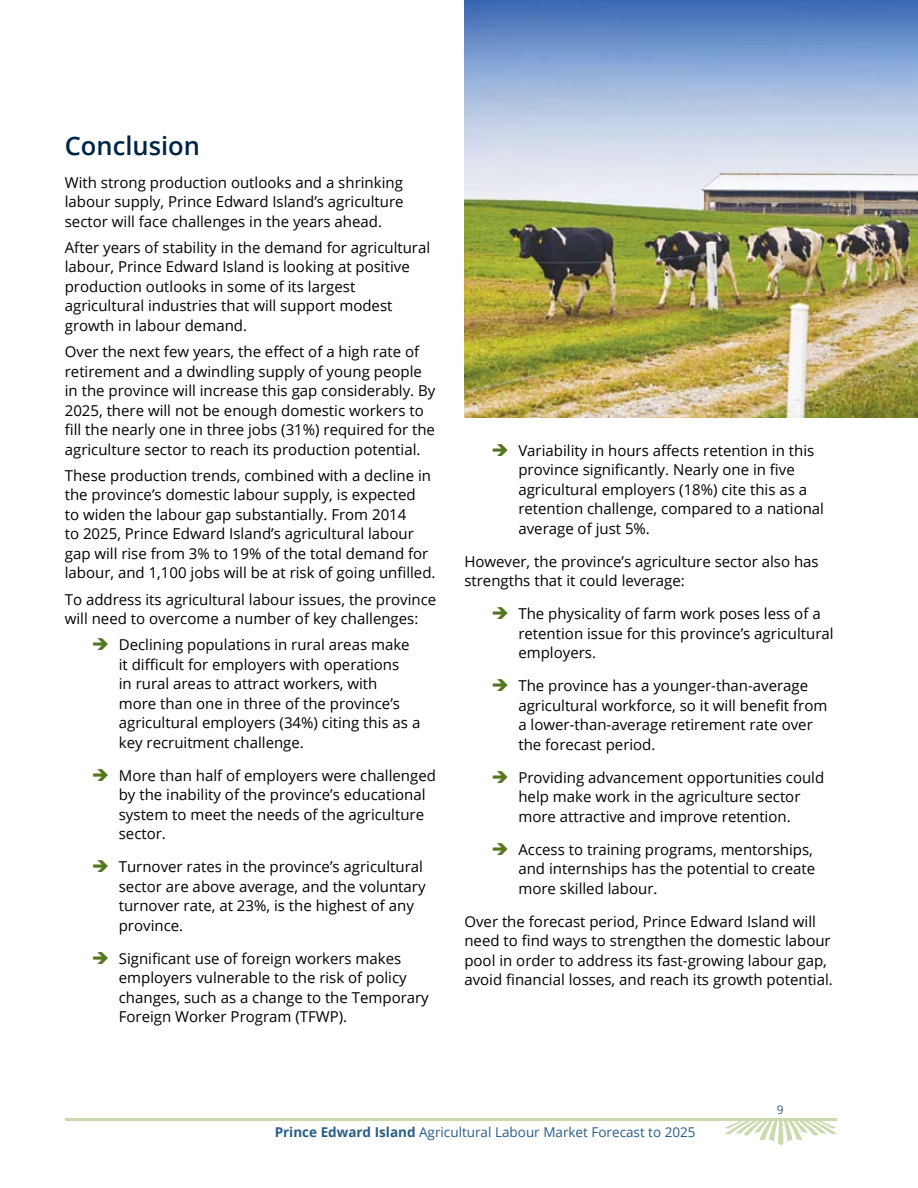
<style>
.page{position:relative;width:918px;height:1188px;background:#fff}
.page>*{position:absolute;margin:0;border:0;box-sizing:border-box;transform-origin:0 0}
.t1{font:600 25.5px "Open Sans";color:#002544}
.t2{font:15px/19.5px "Open Sans";color:#000}
.t3{font:13.5px "Open Sans";color:#285d86}
.t4{font:12px "Open Sans";color:#285d86}
.s1{font-weight:700}
</style>
<div class="page">
<svg style="left:725px;top:1121px;width:112px;height:24px"></svg>
<hr style="left:65px;top:1118px;width:772px;height:3px;background:#c9daac">
<img style="left:464px;top:0;width:454px;height:417px">
<h1 class="t1" style="left:65px;top:128px;width:137px">Conclusion</h1>
<p class="t2" style="left:65px;top:172px;width:340px;text-align:justify">With strong production outlooks and a shrinking labour supply, Prince Edward Island’s agriculture sector will face challenges in the years ahead.</p>
<p class="t2" style="left:65px;top:237px;width:367px">After years of stability in the demand for agricultural labour, Prince Edward Island is looking at positive production outlooks in some of its largest agricultural industries that will support modest growth in labour demand.</p>
<p class="t2" style="left:65px;top:341px;width:372px">Over the next few years, the effect of a high rate of retirement and a dwindling supply of young people in the province will increase this gap considerably. By 2025, there will not be enough domestic workers to fill the nearly one in three jobs (31%) required for the agriculture sector to reach its production potential.</p>
<p class="t2" style="left:65px;top:465px;width:372px">These production trends, combined with a decline in the province’s domestic labour supply, is expected<br>to widen the labour gap substantially. From 2014<br>to 2025, Prince Edward Island’s agricultural labour gap will rise from 3% to 19% of the total demand for labour, and 1,100 jobs will be at risk of going unfilled.</p>
<p class="t2" style="left:65px;top:589px;width:373px">To address its agricultural labour issues, the province will need to overcome a number of key challenges:</p>
<p class="t2" style="left:119px;top:635px;width:303px">Declining populations in rural areas make it difficult for employers with operations<br>in rural areas to attract workers, with<br>more than one in three of the province’s agricultural employers (34%) citing this as a key recruitment challenge.</p>
<p class="t2" style="left:119px;top:765px;width:319px">More than half of employers were challenged by the inability of the province’s educational system to meet the needs of the agriculture sector.</p>
<p class="t2" style="left:119px;top:857px;width:308px">Turnover rates in the province’s agricultural sector are above average, and the voluntary turnover rate, at 23%, is the highest of any province.</p>
<p class="t2" style="left:119px;top:948px;width:312px">Significant use of foreign workers makes employers vulnerable to the risk of policy changes, such as a change to the Temporary Foreign Worker Program (TFWP).</p>
<p class="t2" style="left:518px;top:440px;width:307px">Variability in hours affects retention in this province significantly. Nearly one in five agricultural employers (18%) cite this as a retention challenge, compared to a national average of just 5%.</p>
<p class="t2" style="left:464px;top:551px;width:356px">However, the province’s agriculture sector also has strengths that it could leverage:</p>
<p class="t2" style="left:518px;top:604px;width:317px">The physicality of farm work poses less of a retention issue for this province’s agricultural employers.</p>
<p class="t2" style="left:518px;top:676px;width:310px">The province has a younger-than-average agricultural workforce, so it will benefit from a lower-than-average retirement rate over the forecast period.</p>
<p class="t2" style="left:518px;top:767px;width:307px">Providing advancement opportunities could help make work in the agriculture sector more attractive and improve retention.</p>
<p class="t2" style="left:518px;top:839px;width:298px">Access to training programs, mentorships, and internships has the potential to create more skilled labour.</p>
<p class="t2" style="left:464px;top:911px;width:370px">Over the forecast period, Prince Edward Island will need to find ways to strengthen the domestic labour pool in order to address its fast-growing labour gap, avoid financial losses, and reach its growth potential.</p>
<p class="t4" style="left:777px;top:1102px;width:8px">9</p>
<p class="t3" style="left:275px;top:1123px;width:422px"><span class="s1">Prince Edward Island</span> Agricultural Labour Market Forecast to 2025</p>
</div>
